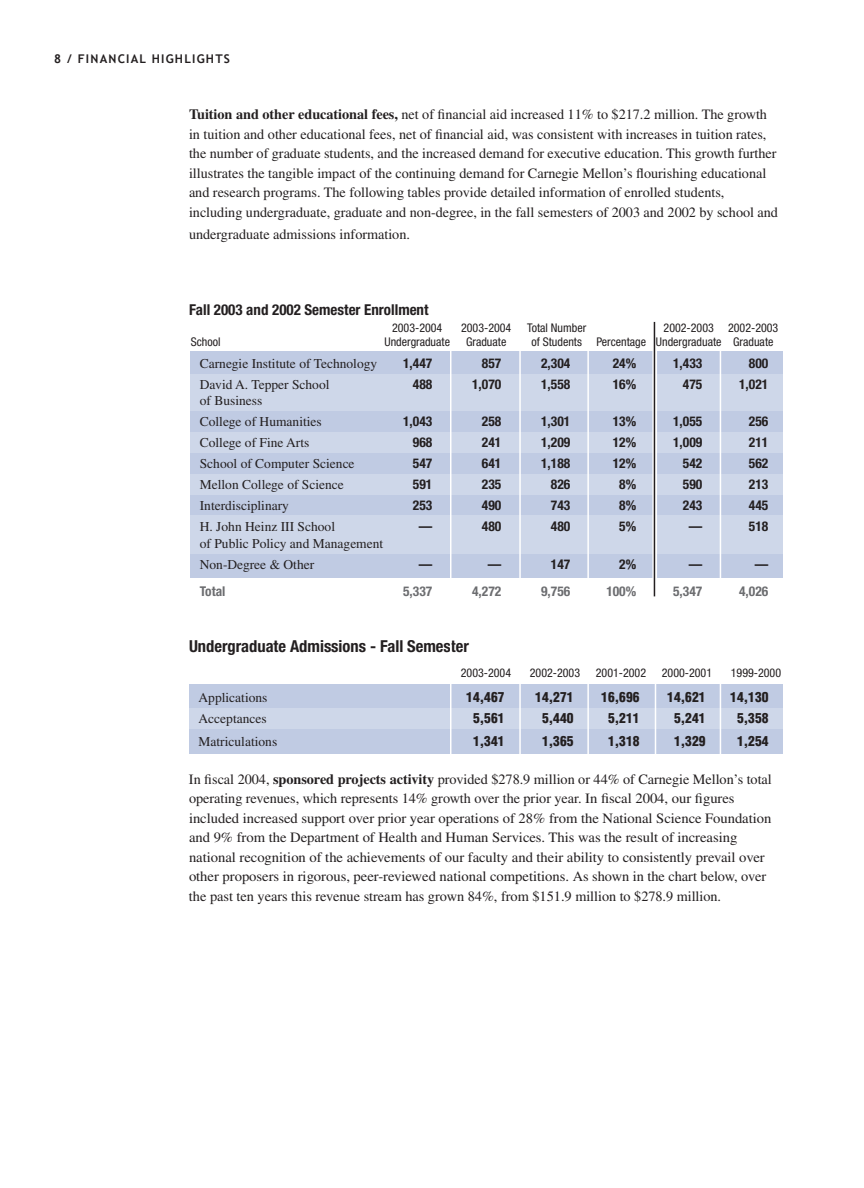
<style>
.page{position:relative;width:864px;height:1188px;background:#fff}
.page>*{position:absolute;margin:0;border:0;box-sizing:border-box;transform-origin:0 0}
.t1{font:700 condensed 16.5px "Helvetica Neue";color:#231f20}
.t2{font:700 condensed 15px "Helvetica Neue";color:#231f20}
.t3{font:14.25px/19.5px "Times";letter-spacing:-.005em;color:#231f20}
.t4{font:13.5px/21px "Times";color:#231f20}
.t5{font:700 condensed 13.5px "Helvetica Neue";color:#231f20}
.t6{font:900 condensed 13.5px "Helvetica";color:#231f20}
.t7{font:700 condensed 13.5px "Helvetica Neue";color:#6c6d70}
.t8{font:condensed 12px "Helvetica Neue";color:#231f20}
.t9{font:700 12px "Trebuchet MS";letter-spacing:.1em;color:#231f20}
.s1{font-weight:700}
</style>
<div class="page">
<div style="left:189px;top:684px;width:594px;height:70px;background:#c0cbe3"></div>
<div style="left:189px;top:708px;width:594px;height:21px;background:#ced7e9"></div>
<div style="left:190px;top:351px;width:593px;height:226px;background:#c0cbe3"></div>
<div style="left:191px;top:374px;width:592px;height:37px;background:#ced7e9"></div>
<div style="left:191px;top:515px;width:592px;height:38px;background:#ced7e9"></div>
<div style="left:190px;top:474px;width:593px;height:20px;background:#ced7e9"></div>
<div style="left:190px;top:432px;width:593px;height:21px;background:#ced7e9"></div>
<svg style="left:652px;top:346px;width:5px;height:251px"></svg>
<hr style="left:519px;top:339px;width:2px;height:431px;background:#fff">
<hr style="left:587px;top:344px;width:2px;height:423px;background:#fff">
<hr style="left:450px;top:337px;width:1px;height:433px;background:#fff">
<hr style="left:720px;top:339px;width:1px;height:430px;background:#fff">
<hr style="left:655px;top:634px;width:1px;height:140px;background:#fff">
<hr style="left:654px;top:322px;width:1px;height:274px;background:#231f20">
<p class="t9" style="left:54px;top:51px;width:178px">8 / FINANCIAL HIGHLIGHTS</p>
<p class="t3" style="left:189px;top:105px;width:591px"><span class="s1">Tuition and other educational fees,</span> net of financial aid increased 11% to $217.2 million. The growth in tuition and other educational fees, net of financial aid, was consistent with increases in tuition rates, the number of graduate students, and the increased demand for executive education. This growth further illustrates the tangible impact of the continuing demand for Carnegie Mellon’s flourishing educational and research programs. The following tables provide detailed information of enrolled students, including undergraduate, graduate and non-degree, in the fall semesters of 2003 and 2002 by school and</p>
<p class="t3" style="left:189px;top:225px;width:223px">undergraduate admissions information.</p>
<p class="t2" style="left:189px;top:300px;width:241px">Fall 2003 and 2002 Semester Enrollment</p>
<p class="t8" style="left:392px;top:321px;width:52px">2003-2004</p>
<p class="t8" style="left:461px;top:321px;width:52px">2003-2004</p>
<p class="t8" style="left:527px;top:321px;width:61px">Total Number</p>
<p class="t8" style="left:664px;top:321px;width:116px">2002-2003 2002-2003</p>
<p class="t8" style="left:191px;top:335px;width:31px">School</p>
<p class="t8" style="left:384px;top:335px;width:67px">Undergraduate</p>
<p class="t8" style="left:466px;top:335px;width:42px">Graduate</p>
<p class="t8" style="left:532px;top:335px;width:243px">of Students Percentage Undergraduate Graduate</p>
<p class="t4" style="left:200px;top:353px;width:179px">Carnegie Institute of Technology</p>
<p class="t5" style="left:403px;top:355px;width:31px">1,447</p>
<p class="t5" style="left:482px;top:355px;width:21px">857</p>
<p class="t5" style="left:541px;top:355px;width:31px">2,304</p>
<p class="t5" style="left:613px;top:355px;width:25px">24%</p>
<p class="t5" style="left:673px;top:355px;width:31px">1,433</p>
<p class="t5" style="left:749px;top:355px;width:21px">800</p>
<p class="t4" style="left:200px;top:374px;width:131px">David A. Tepper School</p>
<p class="t5" style="left:413px;top:376px;width:21px">488</p>
<p class="t5" style="left:472px;top:376px;width:31px">1,070</p>
<p class="t5" style="left:541px;top:376px;width:31px">1,558</p>
<p class="t5" style="left:613px;top:376px;width:25px">16%</p>
<p class="t5" style="left:683px;top:376px;width:21px">475</p>
<p class="t5" style="left:739px;top:376px;width:31px">1,021</p>
<p class="t4" style="left:200px;top:390px;width:124px">of Business<br>College of Humanities</p>
<p class="t5" style="left:403px;top:413px;width:31px">1,043</p>
<p class="t5" style="left:482px;top:413px;width:21px">258</p>
<p class="t5" style="left:541px;top:413px;width:31px">1,301</p>
<p class="t5" style="left:613px;top:413px;width:25px">13%</p>
<p class="t5" style="left:673px;top:413px;width:31px">1,055</p>
<p class="t5" style="left:749px;top:413px;width:21px">256</p>
<p class="t4" style="left:200px;top:432px;width:111px">College of Fine Arts</p>
<p class="t5" style="left:413px;top:434px;width:21px">968</p>
<p class="t5" style="left:482px;top:434px;width:21px">241</p>
<p class="t5" style="left:541px;top:434px;width:31px">1,209</p>
<p class="t5" style="left:613px;top:434px;width:25px">12%</p>
<p class="t5" style="left:673px;top:434px;width:31px">1,009</p>
<p class="t5" style="left:749px;top:434px;width:21px">211</p>
<p class="t4" style="left:200px;top:453px;width:156px">School of Computer Science</p>
<p class="t5" style="left:413px;top:455px;width:21px">547</p>
<p class="t5" style="left:482px;top:455px;width:21px">641</p>
<p class="t5" style="left:541px;top:455px;width:31px">1,188</p>
<p class="t5" style="left:613px;top:455px;width:25px">12%</p>
<p class="t5" style="left:683px;top:455px;width:21px">542</p>
<p class="t5" style="left:749px;top:455px;width:21px">562</p>
<p class="t4" style="left:200px;top:474px;width:146px">Mellon College of Science</p>
<p class="t5" style="left:413px;top:476px;width:21px">591</p>
<p class="t5" style="left:482px;top:476px;width:21px">235</p>
<p class="t5" style="left:551px;top:476px;width:21px">826</p>
<p class="t5" style="left:619px;top:476px;width:18px">8%</p>
<p class="t5" style="left:683px;top:476px;width:21px">590</p>
<p class="t5" style="left:749px;top:476px;width:21px">213</p>
<p class="t4" style="left:200px;top:495px;width:91px">Interdisciplinary</p>
<p class="t5" style="left:413px;top:497px;width:21px">253</p>
<p class="t5" style="left:482px;top:497px;width:21px">490</p>
<p class="t5" style="left:551px;top:497px;width:21px">743</p>
<p class="t5" style="left:619px;top:497px;width:18px">8%</p>
<p class="t5" style="left:683px;top:497px;width:21px">243</p>
<p class="t5" style="left:749px;top:497px;width:21px">445</p>
<p class="t4" style="left:200px;top:516px;width:137px">H. John Heinz III School</p>
<p class="t5" style="left:419px;top:518px;width:15px">—</p>
<p class="t5" style="left:482px;top:518px;width:21px">480</p>
<p class="t5" style="left:551px;top:518px;width:21px">480</p>
<p class="t5" style="left:619px;top:518px;width:18px">5%</p>
<p class="t5" style="left:689px;top:518px;width:15px">—</p>
<p class="t5" style="left:749px;top:518px;width:21px">518</p>
<p class="t4" style="left:200px;top:533px;width:185px">of Public Policy and Management<br>Non-Degree &amp; Other</p>
<p class="t5" style="left:419px;top:556px;width:15px">—</p>
<p class="t5" style="left:488px;top:556px;width:15px">—</p>
<p class="t5" style="left:551px;top:556px;width:21px">147</p>
<p class="t5" style="left:619px;top:556px;width:18px">2%</p>
<p class="t5" style="left:689px;top:556px;width:15px">—</p>
<p class="t5" style="left:755px;top:556px;width:15px">—</p>
<p class="t7" style="left:200px;top:583px;width:27px">Total</p>
<p class="t7" style="left:403px;top:583px;width:31px">5,337</p>
<p class="t7" style="left:472px;top:583px;width:31px">4,272</p>
<p class="t7" style="left:541px;top:583px;width:31px">9,756</p>
<p class="t7" style="left:606px;top:583px;width:31px">100%</p>
<p class="t7" style="left:673px;top:583px;width:31px">5,347</p>
<p class="t7" style="left:739px;top:583px;width:31px">4,026</p>
<p class="t1" style="left:189px;top:636px;width:281px">Undergraduate Admissions - Fall Semester</p>
<p class="t8" style="left:461px;top:665px;width:52px">2003-2004</p>
<p class="t8" style="left:530px;top:665px;width:52px">2002-2003</p>
<p class="t8" style="left:596px;top:665px;width:52px">2001-2002</p>
<p class="t8" style="left:662px;top:665px;width:52px">2000-2001</p>
<p class="t8" style="left:731px;top:665px;width:52px">1999-2000</p>
<p class="t4" style="left:199px;top:687px;width:70px">Applications</p>
<p class="t6" style="left:466px;top:689px;width:40px">14,467</p>
<p class="t6" style="left:535px;top:689px;width:40px">14,271</p>
<p class="t6" style="left:601px;top:689px;width:40px">16,696</p>
<p class="t6" style="left:667px;top:689px;width:40px">14,621</p>
<p class="t6" style="left:730px;top:689px;width:40px">14,130</p>
<p class="t4" style="left:199px;top:708px;width:70px">Acceptances</p>
<p class="t6" style="left:473px;top:710px;width:33px">5,561</p>
<p class="t6" style="left:542px;top:710px;width:33px">5,440</p>
<p class="t6" style="left:608px;top:710px;width:33px">5,211</p>
<p class="t6" style="left:674px;top:710px;width:33px">5,241</p>
<p class="t6" style="left:737px;top:710px;width:33px">5,358</p>
<p class="t4" style="left:199px;top:731px;width:80px">Matriculations</p>
<p class="t6" style="left:473px;top:732px;width:33px">1,341</p>
<p class="t6" style="left:542px;top:732px;width:33px">1,365</p>
<p class="t6" style="left:608px;top:732px;width:33px">1,318</p>
<p class="t6" style="left:674px;top:732px;width:33px">1,329</p>
<p class="t6" style="left:737px;top:732px;width:33px">1,254</p>
<p class="t3" style="left:189px;top:769px;width:584px">In fiscal 2004, <span class="s1">sponsored projects activity</span> provided $278.9 million or 44% of Carnegie Mellon’s total operating revenues, which represents 14% growth over the prior year. In fiscal 2004, our figures included increased support over prior year operations of 28% from the National Science Foundation and 9% from the Department of Health and Human Services. This was the result of increasing national recognition of the achievements of our faculty and their ability to consistently prevail over other proposers in rigorous, peer-reviewed national competitions. As shown in the chart below, over the past ten years this revenue stream has grown 84%, from $151.9 million to $278.9 million.</p>
</div>
